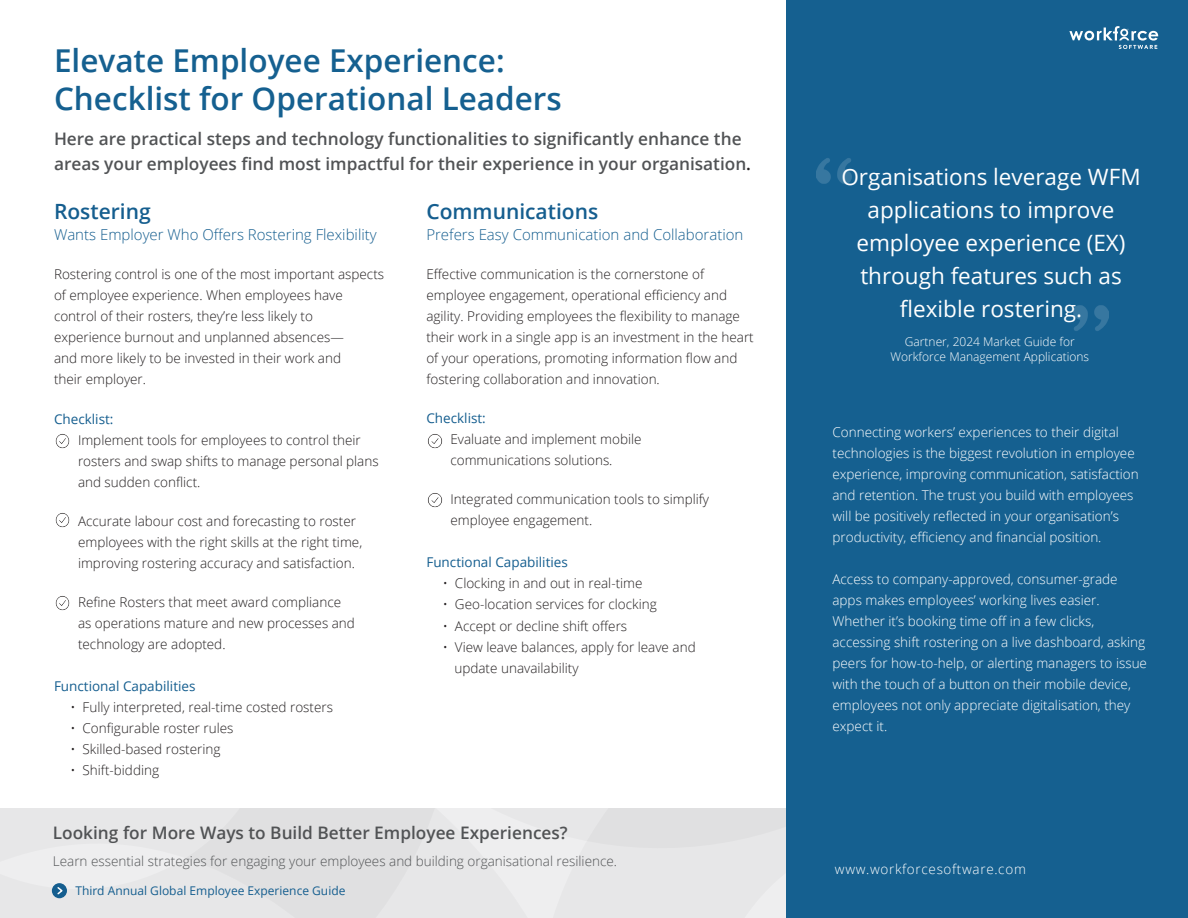
<style>
.page{position:relative;width:1188px;height:918px;background:#fff}
.page>*{position:absolute;margin:0;border:0;box-sizing:border-box;transform-origin:0 0}
.t1{font:600 31.5px/37.8px "Open Sans";color:#156090}
.t2{font:22.5px/33px "Open Sans";color:#fff;text-align:center}
.t3{font:600 21px "Open Sans";color:#155e8f}
.t4{font:600 17.25px/25.5px "Open Sans";color:#515355}
.t5{font:300 15px "Open Sans";color:#155e8f}
.t6{font:300 13.5px/21px "Open Sans";color:#231f20}
.t7{font:300 13.5px/21px "Open Sans";color:#fff}
.t8{font:300 13.5px "Open Sans";color:#515355}
.t9{font:13.5px "Open Sans";color:#155e8f}
.t10{font:300 13.5px "Open Sans";letter-spacing:.05em;color:#fff}
.t11{font:300 12px/14.4px "Open Sans";color:#fff;text-align:center}
.t12{font:12px "Open Sans";color:#155e8f}
.s1{color:#231f20}
</style>
<div class="page">
<div style="left:509px;top:808px;width:26px;height:110px;background:#eeeeef"></div>
<div style="left:0;top:808px;width:509px;height:110px;background:#e7e7e8"></div>
<div style="left:535px;top:808px;width:251px;height:110px;background:#e7e7e8"></div>
<div style="left:786px;top:0;width:402px;height:918px;background:#156090"></div>
<img style="left:55px;top:434px;width:15px;height:15px">
<img style="left:55px;top:513px;width:15px;height:15px">
<img style="left:55px;top:596px;width:15px;height:15px">
<img style="left:427px;top:434px;width:16px;height:15px">
<img style="left:427px;top:493px;width:16px;height:15px">
<svg style="left:1069px;top:26px;width:89px;height:23px"></svg>
<div style="left:52px;top:883px;width:15px;height:15px;background:#155e8f;border-radius:50%"></div>
<svg style="left:57px;top:887px;width:6px;height:8px"></svg>
<img style="left:1074px;top:305px;width:35px;height:26px">
<img style="left:817px;top:158px;width:35px;height:26px">
<h1 class="t1" style="left:54px;top:41px;width:509px">Elevate Employee Experience:<br>Checklist for Operational Leaders</h1>
<p class="t4" style="left:54px;top:126px;width:699px">Here are practical steps and technology functionalities to significantly enhance the areas your employees find most impactful for their experience in your organisation<span class="s1">.</span></p>
<h3 class="t3" style="left:54px;top:197px;width:98px">Rostering</h3>
<p class="t5" style="left:54px;top:225px;width:324px">Wants Employer Who Offers Rostering Flexibility</p>
<p class="t6" style="left:54px;top:264px;width:332px">Rostering control is one of the most important aspects of employee experience. When employees have control of their rosters, they’re less likely to<br>experience burnout and unplanned absences—<br>and more likely to be invested in their work and<br>their employer.</p>
<p class="t9" style="left:54px;top:409px;width:61px">Checklist:</p>
<p class="t6" style="left:78px;top:429px;width:302px">Implement tools for employees to control their rosters and swap shifts to manage personal plans and sudden conflict.</p>
<p class="t6" style="left:78px;top:510px;width:286px">Accurate labour cost and forecasting to roster employees with the right skills at the right time, improving rostering accuracy and satisfaction.</p>
<p class="t6" style="left:78px;top:591px;width:278px">Refine Rosters that meet award compliance as operations mature and new processes and technology are adopted.</p>
<p class="t9" style="left:54px;top:676px;width:143px">Functional Capabilities</p>
<p class="t6" style="left:70px;top:696px;width:264px">• Fully interpreted, real-time costed rosters</p>
<p class="t6" style="left:70px;top:717px;width:165px">• Configurable roster rules</p>
<p class="t6" style="left:70px;top:738px;width:152px">• Skilled-based rostering</p>
<p class="t6" style="left:70px;top:759px;width:90px">• Shift-bidding</p>
<h3 class="t3" style="left:426px;top:197px;width:173px">Communications</h3>
<p class="t5" style="left:426px;top:225px;width:319px">Prefers Easy Communication and Collaboration</p>
<p class="t6" style="left:426px;top:264px;width:329px">Effective communication is the cornerstone of employee engagement, operational efficiency and agility. Providing employees the flexibility to manage their work in a single app is an investment in the heart of your operations, promoting information flow and fostering collaboration and innovation.</p>
<p class="t9" style="left:426px;top:409px;width:61px">Checklist:</p>
<p class="t6" style="left:450px;top:429px;width:193px">Evaluate and implement mobile communications solutions.</p>
<p class="t6" style="left:450px;top:489px;width:260px">Integrated communication tools to simplify employee engagement.</p>
<p class="t9" style="left:426px;top:553px;width:143px">Functional Capabilities</p>
<p class="t6" style="left:443px;top:573px;width:201px">• Clocking in and out in real-time</p>
<p class="t6" style="left:443px;top:594px;width:215px">• Geo-location services for clocking</p>
<p class="t6" style="left:443px;top:615px;width:186px">• Accept or decline shift offers</p>
<p class="t6" style="left:454px;top:636px;width:243px;text-indent:-12px">• View leave balances, apply for leave and update unavailability</p>
<p class="t4" style="left:53px;top:820px;width:516px">Looking for More Ways to Build Better Employee Experiences?</p>
<p class="t8" style="left:53px;top:852px;width:566px">Learn essential strategies for engaging your employees and building organisational resilience.</p>
<p class="t12" style="left:75px;top:882px;width:272px">Third Annual Global Employee Experience Guide</p>
<h2 class="t2" style="left:841px;top:160px;width:301px">Organisations leverage WFM applications to improve employee experience (EX) through features such as flexible rostering.</h2>
<p class="t11" style="left:890px;top:334px;width:200px">Gartner, 2024 Market Guide for<br>Workforce Management Applications</p>
<p class="t7" style="left:832px;top:421px;width:308px">Connecting workers’ experiences to their digital technologies is the biggest revolution in employee experience, improving communication, satisfaction and retention. The trust you build with employees will be positively reflected in your organisation’s productivity, efficiency and financial position.</p>
<p class="t7" style="left:832px;top:569px;width:316px">Access to company-approved, consumer-grade apps makes employees’ working lives easier.<br>Whether it’s booking time off in a few clicks, accessing shift rostering on a live dashboard, asking peers for how-to-help, or alerting managers to issue with the touch of a button on their mobile device, employees not only appreciate digitalisation, they expect it.</p>
<p class="t10" style="left:835px;top:860px;width:192px">www.workforcesoftware.com</p>
</div>
